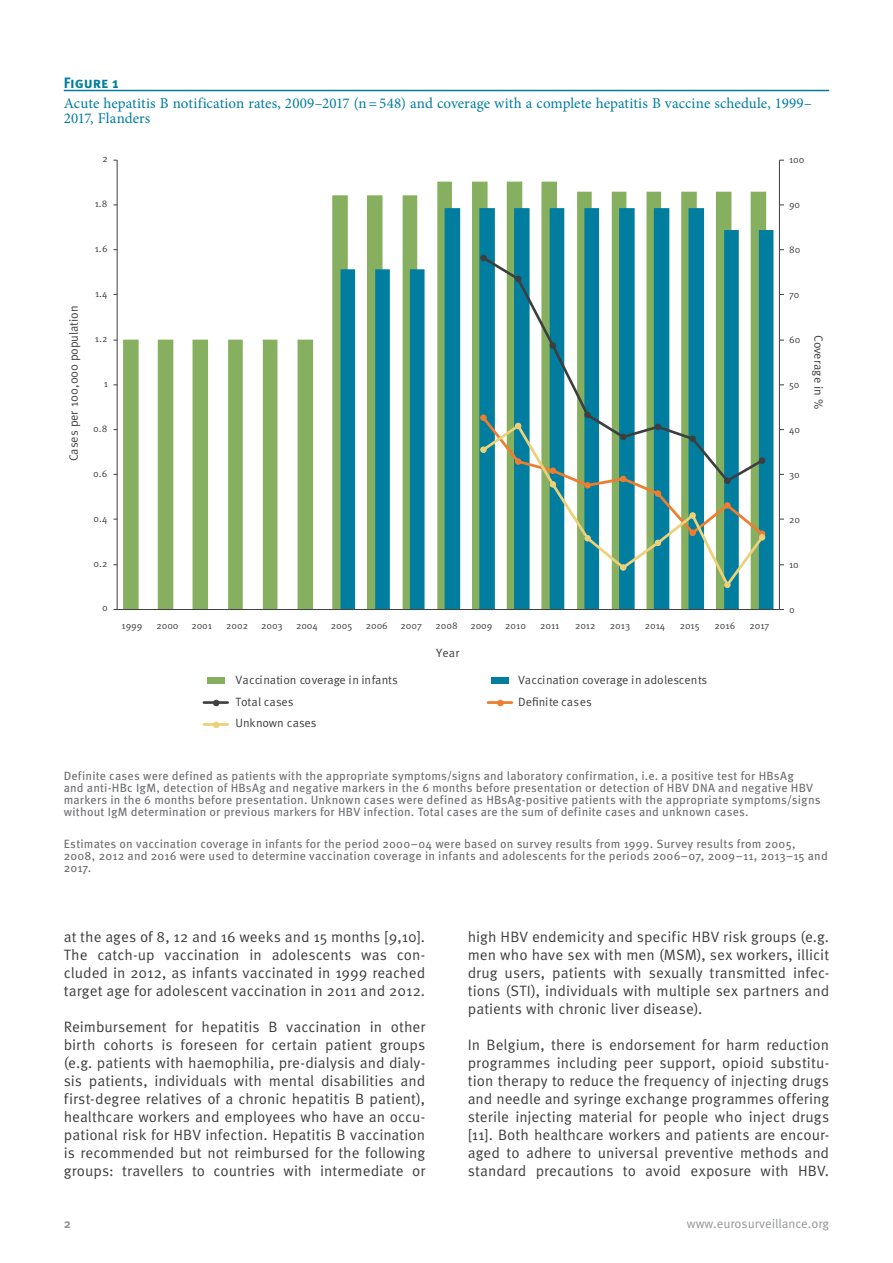
<style>
.page{position:relative;width:893px;height:1263px;background:#fff}
.page>*{position:absolute;margin:0;border:0;box-sizing:border-box;transform-origin:0 0}
.t1{font:15px/18px "Meta Pro";letter-spacing:.005em;color:#3e3e3f;text-align:justify}
.t2{font:15px/15px "Minion Pro";letter-spacing:.005em;color:#007d9f}
.t3{font:700 15px "Meta Pro";letter-spacing:-.005em;color:#007d9f}
.t4{font:12.75px "Meta Pro";color:#939598}
.t5{font:700 12.75px "Meta Pro";color:#939598}
.t6{font:12px/12px "Meta Pro";letter-spacing:.015em;color:#6c6d70}
.t7{font:12px "Meta Pro";color:#3e3e3f}
.t8{font:12px "Meta Pro";letter-spacing:-.025em;color:#3e3e3f}
.t9{font:9.75px "Meta Pro";letter-spacing:-.005em;color:#3e3e3f}
</style>
<div class="page">
<hr style="left:64px;top:90px;width:765px;height:1px;background:#007d9f">
<svg style="left:123px;top:182px;width:643px;height:427px"></svg>
<svg style="left:340px;top:208px;width:433px;height:401px"></svg>
<hr style="left:779px;top:160px;width:1px;height:449px;background:#3e3e3f">
<hr style="left:117px;top:160px;width:1px;height:449px;background:#3e3e3f">
<hr style="left:117px;top:609px;width:662px;height:1px;background:#3e3e3f">
<svg style="left:480px;top:254px;width:286px;height:158px"></svg>
<div style="left:480px;top:255px;width:7px;height:6px;border:1px solid #3e3e3f;border-radius:50%"></div>
<svg style="left:515px;top:276px;width:6px;height:6px"></svg>
<div style="left:550px;top:342px;width:6px;height:7px;border:1px solid #3e3e3f;border-radius:50%"></div>
<svg style="left:480px;top:546px;width:286px;height:44px"></svg>
<div style="left:620px;top:564px;width:6px;height:7px;border:1px solid #edd178;border-radius:50%"></div>
<svg style="left:724px;top:582px;width:6px;height:6px"></svg>
<svg style="left:480px;top:412px;width:286px;height:134px"></svg>
<div style="left:759px;top:534px;width:6px;height:7px;border:1px solid #edd178;border-radius:50%"></div>
<div style="left:207px;top:677px;width:17px;height:6px;background:#86af5f"></div>
<div style="left:491px;top:677px;width:17px;height:6px;background:#007d9f"></div>
<hr style="left:204px;top:701px;width:24px;height:3px;background:#3e3e3f">
<svg style="left:213px;top:700px;width:6px;height:6px"></svg>
<hr style="left:488px;top:701px;width:24px;height:3px;background:#ee7d2f">
<div style="left:497px;top:700px;width:7px;height:6px;border:1px solid #ee7d2f;border-radius:50%"></div>
<hr style="left:204px;top:723px;width:24px;height:3px;background:#edd178">
<svg style="left:213px;top:722px;width:6px;height:6px"></svg>
<p class="t3" style="left:64px;top:73px;width:57px">Figure 1</p>
<p class="t2" style="left:64px;top:96px;width:750px">Acute hepatitis B notification rates, 2009–2017 (n=548) and coverage with a complete hepatitis B vaccine schedule, 1999–<br>2017, Flanders</p>
<p class="t9" style="left:102px;top:152px;width:7px">2</p>
<p class="t9" style="left:95px;top:197px;width:14px">1.8</p>
<p class="t9" style="left:95px;top:242px;width:14px">1.6</p>
<p class="t7" style="left:66px;top:461px;width:157px;rotate:-90deg">Cases per 100,000 population</p>
<p class="t9" style="left:95px;top:287px;width:14px">1.4</p>
<p class="t9" style="left:95px;top:332px;width:14px">1.2</p>
<p class="t9" style="left:104px;top:377px;width:6px">1</p>
<p class="t9" style="left:93px;top:422px;width:16px">0.8</p>
<p class="t9" style="left:93px;top:467px;width:16px">0.6</p>
<p class="t9" style="left:94px;top:512px;width:15px">0.4</p>
<p class="t9" style="left:94px;top:557px;width:16px">0.2</p>
<p class="t9" style="left:102px;top:602px;width:7px">0</p>
<p class="t9" style="left:122px;top:620px;width:22px">1999</p>
<p class="t9" style="left:156px;top:620px;width:24px">2000</p>
<p class="t9" style="left:191px;top:620px;width:22px">2001</p>
<p class="t9" style="left:226px;top:620px;width:23px">2002</p>
<p class="t9" style="left:261px;top:620px;width:23px">2003</p>
<p class="t9" style="left:296px;top:620px;width:23px">2004</p>
<p class="t9" style="left:331px;top:620px;width:23px">2005</p>
<p class="t9" style="left:366px;top:620px;width:24px">2006</p>
<p class="t9" style="left:401px;top:620px;width:23px">2007</p>
<p class="t9" style="left:436px;top:620px;width:24px">2008</p>
<p class="t9" style="left:470px;top:620px;width:24px">2009</p>
<p class="t9" style="left:505px;top:620px;width:22px">2010</p>
<p class="t9" style="left:540px;top:620px;width:21px">2011</p>
<p class="t9" style="left:575px;top:620px;width:22px">2012</p>
<p class="t9" style="left:610px;top:620px;width:22px">2013</p>
<p class="t9" style="left:645px;top:620px;width:22px">2014</p>
<p class="t9" style="left:680px;top:620px;width:21px">2015</p>
<p class="t9" style="left:715px;top:620px;width:22px">2016</p>
<p class="t9" style="left:749px;top:620px;width:22px">2017</p>
<p class="t7" style="left:436px;top:645px;width:25px">Year</p>
<p class="t7" style="left:235px;top:672px;width:164px">Vaccination coverage in infants</p>
<p class="t7" style="left:518px;top:672px;width:191px">Vaccination coverage in adolescents</p>
<p class="t7" style="left:235px;top:694px;width:60px">Total cases</p>
<p class="t7" style="left:518px;top:694px;width:75px">Definite cases</p>
<p class="t8" style="left:235px;top:716px;width:83px">Unknown cases</p>
<p class="t9" style="left:789px;top:154px;width:17px">100</p>
<p class="t9" style="left:789px;top:199px;width:13px">90</p>
<p class="t9" style="left:789px;top:244px;width:13px">80</p>
<p class="t9" style="left:789px;top:289px;width:12px">70</p>
<p class="t9" style="left:789px;top:333px;width:13px">60</p>
<p class="t9" style="left:789px;top:378px;width:12px">50</p>
<p class="t9" style="left:789px;top:423px;width:12px">40</p>
<p class="t7" style="left:826px;top:335px;width:75px;rotate:90deg">Coverage in %</p>
<p class="t9" style="left:789px;top:468px;width:12px">30</p>
<p class="t9" style="left:789px;top:513px;width:12px">20</p>
<p class="t9" style="left:789px;top:558px;width:11px">10</p>
<p class="t9" style="left:789px;top:603px;width:7px">0</p>
<p class="t6" style="left:64px;top:770px;width:758px">Definite cases were defined as patients with the appropriate symptoms/signs and laboratory confirmation, i.e. a positive test for HBsAg<br>and anti-HBc IgM, detection of HBsAg and negative markers in the 6 months before presentation or detection of HBV DNA and negative HBV markers in the 6 months before presentation. Unknown cases were defined as HBsAg-positive patients with the appropriate symptoms/signs without IgM determination or previous markers for HBV infection. Total cases are the sum of definite cases and unknown cases.</p>
<p class="t6" style="left:64px;top:839px;width:765px">Estimates on vaccination coverage in infants for the period 2000–04 were based on survey results from 1999. Survey results from 2005,<br>2008, 2012 and 2016 were used to determine vaccination coverage in infants and adolescents for the periods 2006–07, 2009–11, 2013–15 and<br>2017.</p>
<p class="t1" style="left:64px;top:928px;width:363px">at the ages of 8, 12 and 16 weeks and 15 months [9,10].<br>The catch-up vaccination in adolescents was con&shy;cluded in 2012, as infants vaccinated in 1999 reached target age for adolescent vaccination in 2011 and 2012.</p>
<p class="t1" style="left:64px;top:1018px;width:363px">Reimbursement for hepatitis B vaccination in other birth cohorts is foreseen for certain patient groups (e.g. patients with haemophilia, pre-dialysis and dialy&shy;sis patients, individuals with mental disabilities and first-degree relatives of a chronic hepatitis B patient), healthcare workers and employees who have an occu&shy;pational risk for HBV infection. Hepatitis B vaccination is recommended but not reimbursed for the following groups: travellers to countries with intermediate or</p>
<p class="t1" style="left:468px;top:928px;width:363px">high HBV endemicity and specific HBV risk groups (e.g. men who have sex with men (MSM), sex workers, illicit drug users, patients with sexually transmitted infec&shy;tions (STI), individuals with multiple sex partners and patients with chronic liver disease).</p>
<p class="t1" style="left:468px;top:1036px;width:363px">In Belgium, there is endorsement for harm reduction programmes including peer support, opioid substitu&shy;tion therapy to reduce the frequency of injecting drugs and needle and syringe exchange programmes offering sterile injecting material for people who inject drugs [11]. Both healthcare workers and patients are encour&shy;aged to adhere to universal preventive methods and standard precautions to avoid exposure with HBV.</p>
<p class="t5" style="left:64px;top:1215px;width:9px">2</p>
<p class="t4" style="left:687px;top:1215px;width:144px">www.eurosurveillance.org</p>
</div>
